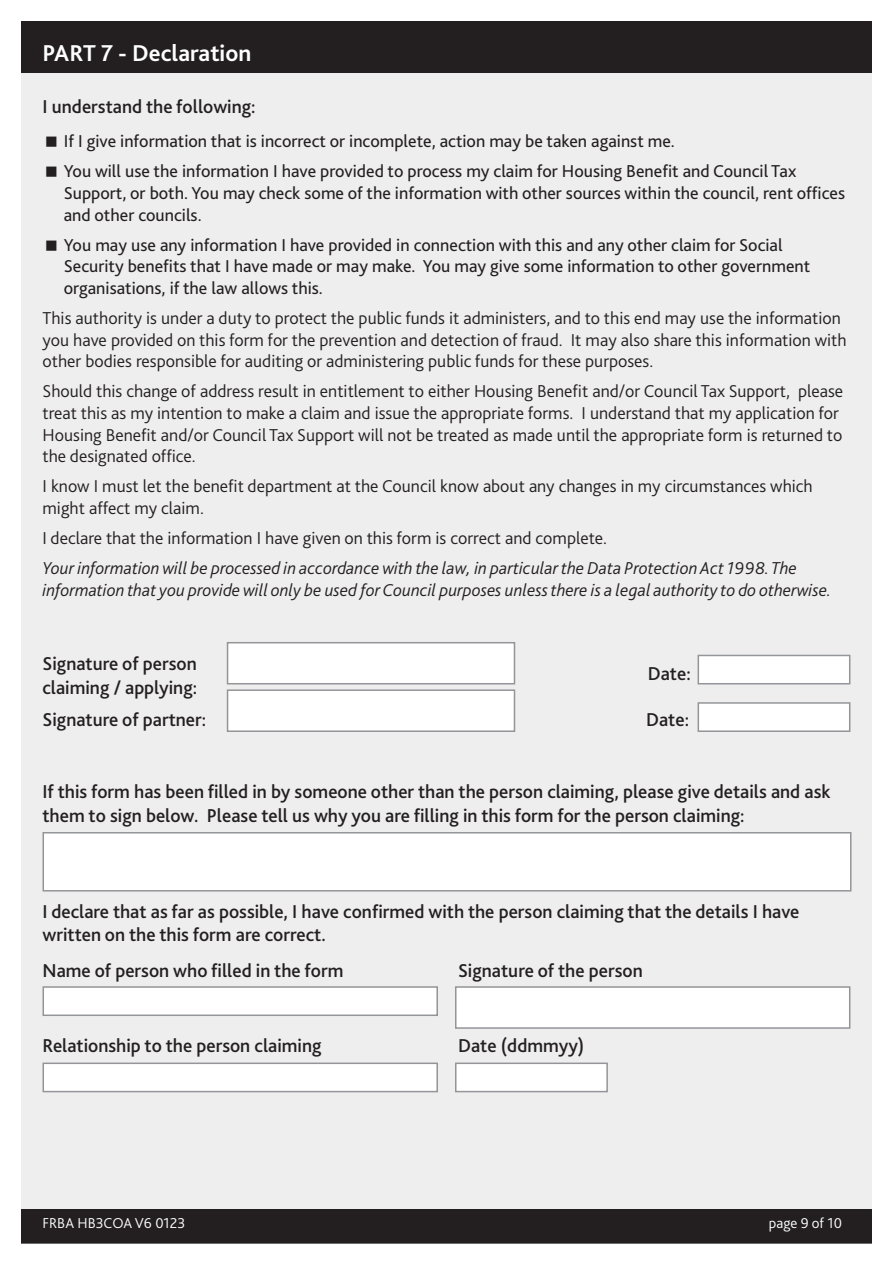
<style>
.page{position:relative;width:893px;height:1263px;background:#fff}
.page>*{position:absolute;margin:0;border:0;box-sizing:border-box;transform-origin:0 0}
.White_Heading{font:700 24px "Bliss";color:#fff}
.Questions{font:500 19.5px/23.4px "Bliss";color:#231f20}
.Body_Text{font:300 18px/21.6px "Bliss";color:#231f20}
.t1{font:18px/21.6px "Bliss";color:#231f20}
.Body_Text-2{font:italic 300 18px/21.6px "Bliss";color:#231f20}
.Page_code{font:300 15px "Bliss";color:#fff}
.t2{font:15px "Rotis Sans Serif Pro";color:#fff}
</style>
<div class="page">
<div style="left:21px;top:1200px;width:851px;height:43px;background:#231f20"></div>
<div style="left:21px;top:21px;width:851px;height:1187px;background:#eeeeef"></div>
<div style="left:21px;top:21px;width:851px;height:51px;background:#231f20"></div>
<div style="left:43px;top:832px;width:808px;height:59px;background:#fff;border:2px solid #939598"></div>
<div style="left:43px;top:986px;width:395px;height:30px;background:#fff;border:2px solid #939598"></div>
<div style="left:455px;top:986px;width:395px;height:43px;background:#fff;border:2px solid #939598"></div>
<div style="left:43px;top:1062px;width:395px;height:30px;background:#fff;border:2px solid #939598"></div>
<div style="left:455px;top:1062px;width:153px;height:30px;background:#fff;border:2px solid #939598"></div>
<div style="left:698px;top:655px;width:152px;height:29px;background:#fff;border:2px solid #939598"></div>
<div style="left:227px;top:642px;width:288px;height:42px;background:#fff;border:2px solid #939598"></div>
<div style="left:698px;top:702px;width:152px;height:30px;background:#fff;border:2px solid #939598"></div>
<div style="left:227px;top:689px;width:288px;height:43px;background:#fff;border:2px solid #939598"></div>
<p class="White_Heading" style="left:43px;top:38px;width:210px">PART 7 - Declaration</p>
<p class="Questions" style="left:43px;top:95px;width:215px">I understand the following:</p>
<p class="t1" style="left:64px;top:131px;width:613px">If I give information that is incorrect or incomplete, action may be taken against me.</p>
<p class="t1" style="left:64px;top:161px;width:783px">You will use the information I have provided to process my claim for Housing Benefit and Council Tax<br>Support, or both. You may check some of the information with other sources within the council, rent offices and other councils.</p>
<p class="t1" style="left:64px;top:234px;width:748px">You may use any information I have provided in connection with this and any other claim for Social<br>Security benefits that I have made or may make. You may give some information to other government organisations, if the law allows this.</p>
<p class="Body_Text" style="left:43px;top:307px;width:806px">This authority is under a duty to protect the public funds it administers, and to this end may use the information you have provided on this form for the prevention and detection of fraud. It may also share this information with other bodies responsible for auditing or administering public funds for these purposes.</p>
<p class="Body_Text" style="left:43px;top:381px;width:802px">Should this change of address result in entitlement to either Housing Benefit and/or Council Tax Support, please treat this as my intention to make a claim and issue the appropriate forms. I understand that my application for Housing Benefit and/or Council Tax Support will not be treated as made until the appropriate form is returned to the designated office.</p>
<p class="Body_Text" style="left:43px;top:475px;width:772px">I know I must let the benefit department at the Council know about any changes in my circumstances which might affect my claim.</p>
<p class="Body_Text" style="left:43px;top:527px;width:566px">I declare that the information I have given on this form is correct and complete.</p>
<p class="Body_Text-2" style="left:43px;top:557px;width:790px">Your information will be processed in accordance with the law, in particular the Data Protection Act 1998. The information that you provide will only be used for Council purposes unless there is a legal authority to do otherwise.</p>
<p class="Questions" style="left:43px;top:652px;width:156px">Signature of person claiming / applying:</p>
<p class="Questions" style="left:43px;top:708px;width:165px">Signature of partner:</p>
<p class="Questions" style="left:646px;top:708px;width:44px">Date:</p>
<p class="Questions" style="left:648px;top:662px;width:44px">Date:</p>
<p class="Questions" style="left:43px;top:780px;width:790px">If this form has been filled in by someone other than the person claiming, please give details and ask them to sign below. Please tell us why you are filling in this form for the person claiming:</p>
<p class="Questions" style="left:43px;top:900px;width:758px">I declare that as far as possible, I have confirmed with the person claiming that the details I have written on the this form are correct.</p>
<p class="Questions" style="left:43px;top:959px;width:302px">Name of person who filled in the form</p>
<p class="Questions" style="left:458px;top:959px;width:186px">Signature of the person</p>
<p class="Questions" style="left:43px;top:1034px;width:281px">Relationship to the person claiming</p>
<p class="Questions" style="left:458px;top:1034px;width:128px">Date (ddmmyy)</p>
<p class="t2" style="left:110px;top:1213px;width:72px">OA V5 0522</p>
<p class="t2" style="left:778px;top:1213px;width:68px">page 7 of 8</p>
<p class="Page_code" style="left:43px;top:1213px;width:144px">FRBA HB3COA V6 0123</p>
<p class="Page_code" style="left:769px;top:1213px;width:74px">page 9 of 10</p>
</div>
